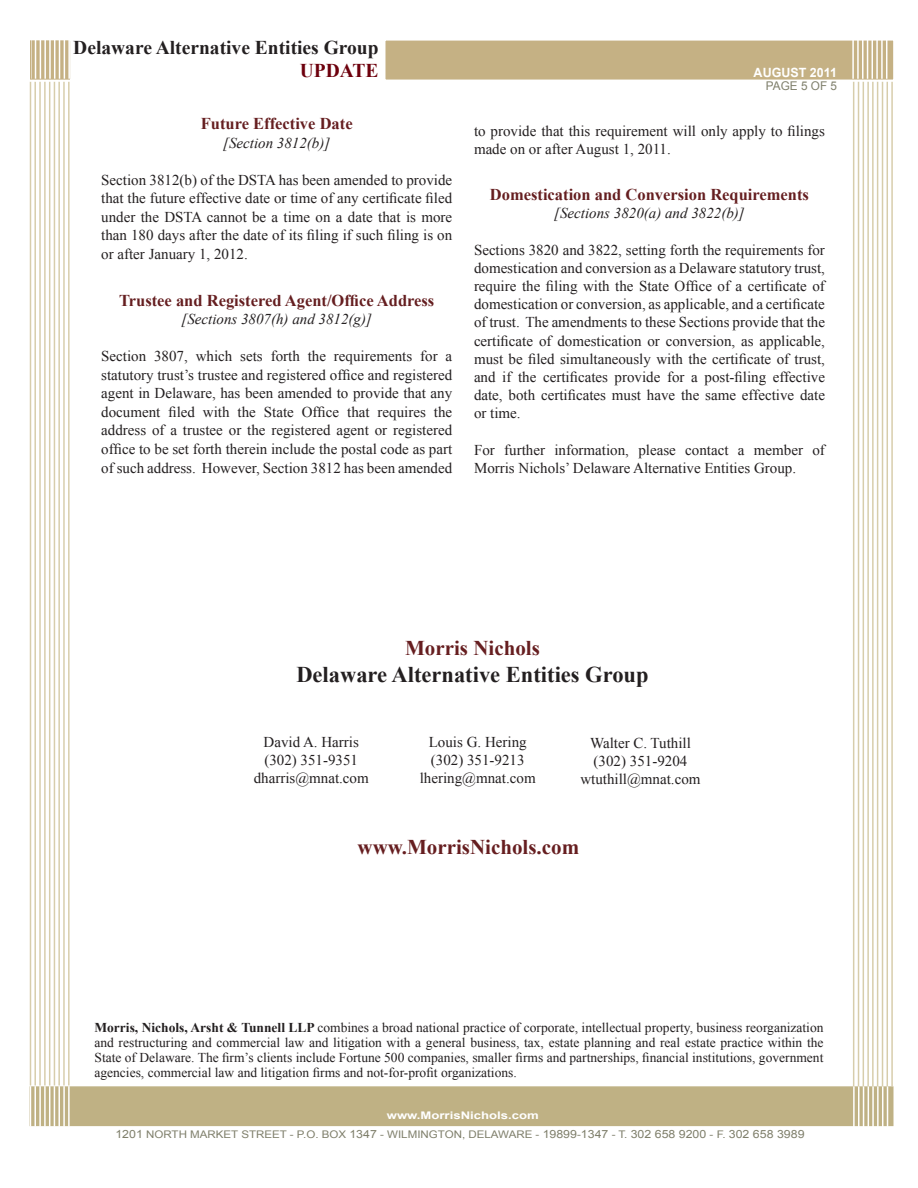
<style>
.page{position:relative;width:918px;height:1188px;background:#fff}
.page>*{position:absolute;margin:0;border:0;box-sizing:border-box;transform-origin:0 0}
.t1{font:700 22.5px "Times New Roman";color:#231f20}
.Body_Text_First_Inde{font:700 21px "Times New Roman";color:#661e20}
.t2{font:700 19.5px "Times New Roman";color:#231f20}
.t3{font:700 19.5px "Times New Roman";color:#6d000d}
.MN_Body_Text_SS{font:700 16.5px "Times New Roman";color:#651e20}
.Style_MN_Body_Text_S{font:15px/18.1px "Times New Roman";color:#231f20;text-align:justify}
.MN_Body_Text_SS-2{font:italic 15px "Times New Roman";color:#231f20}
.MN_Body_Text_SS-3{font:13.5px/15px "Times New Roman";color:#231f20;text-align:justify}
.t4{font:700 12.75px "Arial";color:#fff}
.t5{font:12px "Arial";color:#7f7f6b}
.t6{font:10.5px "Arial";color:#7f7f6b;scale:1.1 1}
.t7{font:700 10.5px "Arial";color:#fff;scale:1.25 1}
.s1{font-weight:700}
.s2{font-size:11.25px}
</style>
<div class="page">
<div style="left:29px;top:1086px;width:864px;height:40px;background:#bfb184;border:2px solid #bfb184"></div>
<hr style="left:891px;top:82px;width:2px;height:1004px;background:#d7cdab">
<hr style="left:886px;top:82px;width:2px;height:1004px;background:#d7cdab">
<hr style="left:882px;top:82px;width:1px;height:1004px;background:#d7cdab">
<hr style="left:877px;top:82px;width:1px;height:1004px;background:#d7cdab">
<hr style="left:872px;top:82px;width:2px;height:1004px;background:#d7cdab">
<hr style="left:867px;top:82px;width:2px;height:1004px;background:#d7cdab">
<hr style="left:863px;top:82px;width:1px;height:1004px;background:#d7cdab">
<hr style="left:858px;top:82px;width:1px;height:1004px;background:#d7cdab">
<hr style="left:853px;top:82px;width:1px;height:1004px;background:#d7cdab">
<hr style="left:30px;top:82px;width:1px;height:1003px;background:#d7cdab">
<hr style="left:34px;top:82px;width:2px;height:1003px;background:#d7cdab">
<hr style="left:39px;top:82px;width:2px;height:1003px;background:#d7cdab">
<hr style="left:44px;top:82px;width:2px;height:1003px;background:#d7cdab">
<hr style="left:49px;top:82px;width:1px;height:1003px;background:#d7cdab">
<hr style="left:54px;top:82px;width:1px;height:1003px;background:#d7cdab">
<hr style="left:58px;top:82px;width:2px;height:1003px;background:#d7cdab">
<hr style="left:63px;top:82px;width:2px;height:1003px;background:#d7cdab">
<hr style="left:68px;top:82px;width:2px;height:1003px;background:#d7cdab">
<hr style="left:30px;top:1086px;width:1px;height:40px;background:#fff">
<hr style="left:34px;top:1086px;width:2px;height:40px;background:#fff">
<hr style="left:39px;top:1086px;width:2px;height:40px;background:#fff">
<hr style="left:44px;top:1086px;width:2px;height:40px;background:#fff">
<hr style="left:49px;top:1086px;width:1px;height:40px;background:#fff">
<hr style="left:54px;top:1086px;width:1px;height:40px;background:#fff">
<hr style="left:58px;top:1086px;width:2px;height:40px;background:#fff">
<hr style="left:63px;top:1086px;width:2px;height:40px;background:#fff">
<hr style="left:68px;top:1086px;width:2px;height:40px;background:#fff">
<hr style="left:887px;top:1087px;width:1px;height:40px;background:#fff">
<hr style="left:882px;top:1087px;width:1px;height:40px;background:#fff">
<hr style="left:877px;top:1087px;width:2px;height:40px;background:#fff">
<hr style="left:872px;top:1087px;width:2px;height:40px;background:#fff">
<hr style="left:868px;top:1087px;width:1px;height:40px;background:#fff">
<hr style="left:863px;top:1087px;width:1px;height:40px;background:#fff">
<hr style="left:858px;top:1087px;width:2px;height:40px;background:#fff">
<hr style="left:853px;top:1087px;width:2px;height:40px;background:#fff">
<div style="left:385px;top:40px;width:509px;height:40px;background:#c5b184"></div>
<div style="left:384px;top:39px;width:511px;height:42px;border:2px solid #fff"></div>
<hr style="left:886px;top:38px;width:1px;height:41px;background:#fff">
<hr style="left:881px;top:38px;width:2px;height:41px;background:#fff">
<hr style="left:876px;top:38px;width:2px;height:41px;background:#fff">
<hr style="left:872px;top:38px;width:1px;height:41px;background:#fff">
<hr style="left:867px;top:38px;width:1px;height:41px;background:#fff">
<hr style="left:862px;top:38px;width:2px;height:41px;background:#fff">
<hr style="left:857px;top:38px;width:2px;height:41px;background:#fff">
<hr style="left:852px;top:38px;width:2px;height:41px;background:#fff">
<svg style="left:31px;top:42px;width:37px;height:36px"></svg>
<div style="left:28px;top:39px;width:44px;height:42px;border:2px solid #fff"></div>
<hr style="left:32px;top:38px;width:1px;height:41px;background:#fff">
<hr style="left:35px;top:38px;width:1px;height:41px;background:#fff">
<hr style="left:40px;top:38px;width:1px;height:41px;background:#fff">
<hr style="left:44px;top:38px;width:2px;height:41px;background:#fff">
<hr style="left:49px;top:38px;width:2px;height:41px;background:#fff">
<hr style="left:54px;top:38px;width:1px;height:41px;background:#fff">
<hr style="left:59px;top:38px;width:1px;height:41px;background:#fff">
<hr style="left:64px;top:38px;width:1px;height:41px;background:#fff">
<hr style="left:68px;top:38px;width:2px;height:41px;background:#fff">
<p class="t2" style="left:73px;top:34px;width:307px">Delaware Alternative Entities Group</p>
<p class="t3" style="left:300px;top:57px;width:80px">UPDATE</p>
<p class="MN_Body_Text_SS" style="left:201px;top:112px;width:153px">Future Effective Date</p>
<p class="MN_Body_Text_SS-2" style="left:223px;top:133px;width:109px">[Section 3812(b)]</p>
<p class="Style_MN_Body_Text_S" style="left:101px;top:170px;width:352px;line-height:18.6px">Section 3812(b) of the DSTA has been amended to provide that the future effective date or time of any certificate filed under the DSTA cannot be a time on a date that is more than 180 days after the date of its filing if such filing is on or after January 1, 2012.</p>
<p class="MN_Body_Text_SS" style="left:119px;top:289px;width:317px">Trustee and Registered Agent/Office Address</p>
<p class="MN_Body_Text_SS-2" style="left:182px;top:309px;width:192px">[Sections 3807(h) and 3812(g)]</p>
<p class="Style_MN_Body_Text_S" style="left:101px;top:346px;width:353px;line-height:18.6px">Section 3807, which sets forth the requirements for a statutory trust’s trustee and registered office and registered agent in Delaware, has been amended to provide that any document filed with the State Office that requires the address of a trustee or the registered agent or registered office to be set forth therein include the postal code as part of such address. However, Section 3812 has been amended</p>
<p class="t4" style="left:754px;top:64px;width:85px">AUGUST 2011</p>
<p class="t5" style="left:766px;top:78px;width:73px">PAGE 5 OF 5</p>
<p class="Style_MN_Body_Text_S" style="left:474px;top:122px;width:352px">to provide that this requirement will only apply to filings made on or after August 1, 2011.</p>
<p class="MN_Body_Text_SS" style="left:490px;top:183px;width:321px">Domestication and Conversion Requirements</p>
<p class="MN_Body_Text_SS-2" style="left:554px;top:203px;width:192px">[Sections 3820(a) and 3822(b)]</p>
<p class="Style_MN_Body_Text_S" style="left:474px;top:240px;width:353px">Sections 3820 and 3822, setting forth the requirements for domestication and conversion as a Delaware statutory trust, require the filing with the State Office of a certificate of domestication or conversion, as applicable, and a certificate of trust. The amendments to these Sections provide that the certificate of domestication or conversion, as applicable, must be filed simultaneously with the certificate of trust, and if the certificates provide for a post-filing effective date, both certificates must have the same effective date or time.</p>
<p class="Style_MN_Body_Text_S" style="left:474px;top:440px;width:352px">For further information, please contact a member of<br>Morris Nichols’ Delaware Alternative Entities Group.</p>
<p class="Body_Text_First_Inde" style="left:405px;top:633px;width:136px">Morris Nichols</p>
<p class="t1" style="left:296px;top:659px;width:354px">Delaware Alternative Entities Group</p>
<p class="Style_MN_Body_Text_S" style="left:254px;top:732px;width:117px;text-align:center">David A. Harris (302) 351-9351 dharris@mnat.com</p>
<p class="Style_MN_Body_Text_S" style="left:420px;top:733px;width:117px;text-align:center">Louis G. Hering (302) 351-9213 lhering@mnat.com</p>
<p class="Style_MN_Body_Text_S" style="left:580px;top:733px;width:122px;text-align:center">Walter C. Tuthill (302) 351-9204 wtuthill@mnat.com</p>
<p class="Body_Text_First_Inde" style="left:358px;top:833px;width:223px">www.MorrisNichols.com</p>
<p class="MN_Body_Text_SS-3" style="left:94px;top:1019px;width:731px"><span class="s1">Morris, Nichols, Arsht &amp; Tunnell LLP</span> combines a broad national practice of corporate, intellectual property, business reorganization and restructuring and commercial law and litigation with a general business, tax, estate planning and real estate practice within the State of Delaware. The firm’s clients include Fortune 500 companies, smaller firms and partnerships, financial institutions, government agencies, commercial law and litigation firms and not-for-profit organizations.</p>
<p class="t7" style="left:387px;top:1108px;width:123px">www.MorrisNichols.com</p>
<p class="t6" style="left:115px;top:1127px;width:628px"><span class="s2">1201</span> NORTH MARKET STREET - P.O. BOX <span class="s2">1347</span> - WILMINGTON, DELAWARE - <span class="s2">19899</span>-<span class="s2">1347</span> - T. <span class="s2">302 658 9200</span> - F. <span class="s2">302 658 3989</span></p>
</div>
